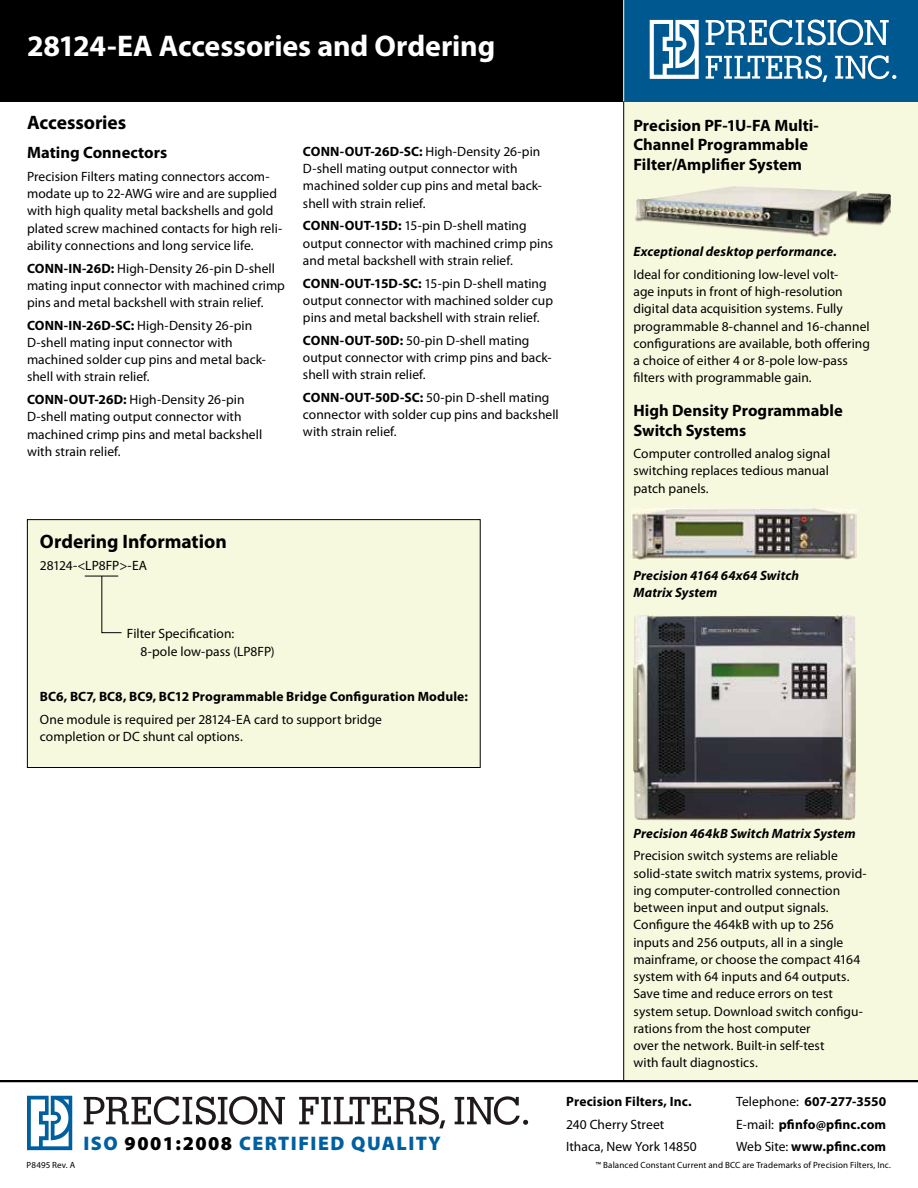
<style>
.page{position:relative;width:918px;height:1188px;background:#fff}
.page>*{position:absolute;margin:0;border:0;box-sizing:border-box;transform-origin:0 0}
.t1{font:700 30px "Myriad Pro";letter-spacing:-.005em;color:#fff}
.t2{font:900 19.65px "Myriad Pro";letter-spacing:.075em;color:#005f9f}
.t3{font:700 19.5px "Myriad Pro";color:#000}
.t4{font:700 16.5px/19.8px "Myriad Pro";color:#000}
.t5{font:13.5px/17.2px "Myriad Pro";letter-spacing:.005em;color:#000}
.t6{font:700 13.5px/22.6px "Myriad Pro";letter-spacing:.01em;color:#000;text-align:justify}
.t7{font:italic 700 13.5px/17.2px "Myriad Pro";letter-spacing:.01em;color:#000}
.t8{font:9px "Myriad Pro";letter-spacing:.015em;color:#000}
.s1{font-weight:700}
.s2{color:#000}
.s3{font-weight:400}
</style>
<div class="page">
<div style="left:623px;top:101px;width:295px;height:979px;background:#f7f9de"></div>
<svg style="left:27px;top:1096px;width:46px;height:54px"></svg>
<svg style="left:299px;top:1096px;width:146px;height:32px"></svg>
<svg style="left:84px;top:1096px;width:201px;height:29px"></svg>
<svg style="left:455px;top:1096px;width:73px;height:29px"></svg>
<hr style="left:0;top:1080px;width:918px;height:2px;background:#000">
<div style="left:27px;top:520px;width:453px;height:248px;background:#f7f9de"></div>
<div style="left:27px;top:519px;width:454px;height:249px;border:1px solid #000"></div>
<hr style="left:85px;top:576px;width:33px;height:1px;background:#000">
<svg style="left:101px;top:575px;width:21px;height:58px"></svg>
<div style="left:0;top:0;width:636px;height:101px;background:#000"></div>
<div style="left:624px;top:0;width:294px;height:101px;background:#005890"></div>
<hr style="left:623px;top:0;width:1px;height:101px;background:#f7f9de">
<svg style="left:706px;top:19px;width:183px;height:26px"></svg>
<svg style="left:706px;top:55px;width:121px;height:27px"></svg>
<svg style="left:835px;top:55px;width:61px;height:24px"></svg>
<svg style="left:650px;top:20px;width:49px;height:59px"></svg>
<img style="left:633px;top:186px;width:178px;height:51px">
<img style="left:633px;top:615px;width:223px;height:205px">
<img style="left:632px;top:509px;width:225px;height:50px">
<h1 class="t1" style="left:27px;top:26px;width:470px">28124-EA Accessories and Ordering</h1>
<h3 class="t3" style="left:27px;top:110px;width:101px">Accessories</h3>
<p class="t4" style="left:27px;top:142px;width:142px">Mating Connectors</p>
<p class="t5" style="left:27px;top:168px;width:257px">Precision Filters mating connectors accom&shy;modate up to 22-AWG wire and are supplied with high quality metal backshells and gold plated screw machined contacts for high reli&shy;ability connections and long service life.</p>
<p class="t5" style="left:27px;top:259px;width:259px"><span class="s1">CONN-IN-26D:</span> High-Density 26-pin D-shell mating input connector with machined crimp pins and metal backshell with strain relief.</p>
<p class="t5" style="left:27px;top:316px;width:240px"><span class="s1">CONN-IN-26D-SC:</span> High-Density 26-pin D-shell mating input connector with machined solder cup pins and metal back&shy;shell with strain relief.</p>
<p class="t5" style="left:27px;top:391px;width:237px"><span class="s1">CONN-OUT-26D:</span> High-Density 26-pin D-shell mating output connector with machined crimp pins and metal backshell with strain relief.</p>
<p class="t5" style="left:303px;top:143px;width:240px"><span class="s1">CONN-OUT-26D-SC:</span> High-Density 26-pin D-shell mating output connector with machined solder cup pins and metal back&shy;shell with strain relief.</p>
<p class="t5" style="left:303px;top:217px;width:252px"><span class="s1">CONN-OUT-15D:</span> 15-pin D-shell mating output connector with machined crimp pins and metal backshell with strain relief.</p>
<p class="t5" style="left:303px;top:274px;width:252px"><span class="s1">CONN-OUT-15D-SC:</span> 15-pin D-shell mating output connector with machined solder cup pins and metal backshell with strain relief.</p>
<p class="t5" style="left:303px;top:331px;width:250px"><span class="s1">CONN-OUT-50D:</span> 50-pin D-shell mating output connector with crimp pins and back&shy;shell with strain relief.</p>
<p class="t5" style="left:303px;top:388px;width:257px"><span class="s1">CONN-OUT-50D-SC:</span> 50-pin D-shell mating connector with solder cup pins and backshell with strain relief.</p>
<h3 class="t3" style="left:40px;top:528px;width:188px">Ordering Information</h3>
<p class="t5" style="left:40px;top:557px;width:109px">28124-&lt;LP8FP&gt;-EA</p>
<p class="t5" style="left:140px;top:625px;width:136px;text-indent:-13px">Filter Specification:<br>8-pole low-pass (LP8FP)</p>
<p class="t6" style="left:40px;top:685px;width:430px">BC6, BC7, BC8, BC9, BC12 Programmable Bridge Configuration Module:</p>
<p class="t5" style="left:40px;top:710px;width:344px">One module is required per 28124-EA card to support bridge completion or DC shunt cal options.</p>
<p class="t4" style="left:633px;top:115px;width:187px">Precision PF-1U-FA Multi-<br>Channel Programmable<br>Filter/Amplifier System</p>
<p class="t7" style="left:633px;top:243px;width:205px">Exceptional desktop performance.</p>
<p class="t5" style="left:633px;top:266px;width:238px">Ideal for conditioning low-level volt-<br>age inputs in front of high-resolution digital data acquisition systems. Fully programmable 8-channel and 16-channel configurations are available, both offering a choice of either 4 or 8-pole low-pass filters with programmable gain.</p>
<p class="t4" style="left:633px;top:400px;width:211px">High Density Programmable<br>Switch Systems</p>
<p class="t5" style="left:633px;top:445px;width:198px;text-align:justify">Computer controlled analog signal switching replaces tedious manual patch panels.</p>
<p class="t7" style="left:633px;top:566px;width:167px">Precision 4164 64x64 Switch<br>Matrix System</p>
<p class="t8" style="left:27px;top:1159px;width:50px">P8495 Rev. A</p>
<h2 class="t2" style="left:83px;top:1131px;width:359px">ISO <span class="s2">9001:2008</span> CERTIFIED QUALITY</h2>
<p class="t7" style="left:633px;top:824px;width:224px">Precision 464kB Switch Matrix System</p>
<p class="t5" style="left:633px;top:847px;width:235px">Precision switch systems are reliable solid-state switch matrix systems, provid&shy;ing computer-controlled connection between input and output signals.<br>Configure the 464kB with up to 256 inputs and 256 outputs, all in a single mainframe, or choose the compact 4164 system with 64 inputs and 64 outputs.<br>Save time and reduce errors on test system setup. Download switch configu&shy;rations from the host computer<br>over the network. Built-in self-test<br>with fault diagnostics.</p>
<p class="t6" style="left:566px;top:1090px;width:127px">Precision Filters, Inc.</p>
<p class="t5" style="left:566px;top:1112px;width:132px;line-height:22.6px">240 Cherry Street<br>Ithaca, New York 14850</p>
<p class="t6" style="left:736px;top:1090px;width:152px"><span class="s3">Telephone:</span> 607-277-3550<br><span class="s3">E-mail:</span> pfinfo@pfinc.com <span class="s3">Web Site:</span> www.pfinc.com</p>
<p class="t8" style="left:596px;top:1159px;width:297px">™ Balanced Constant Current and BCC are Trademarks of Precision Filters, Inc.</p>
</div>
